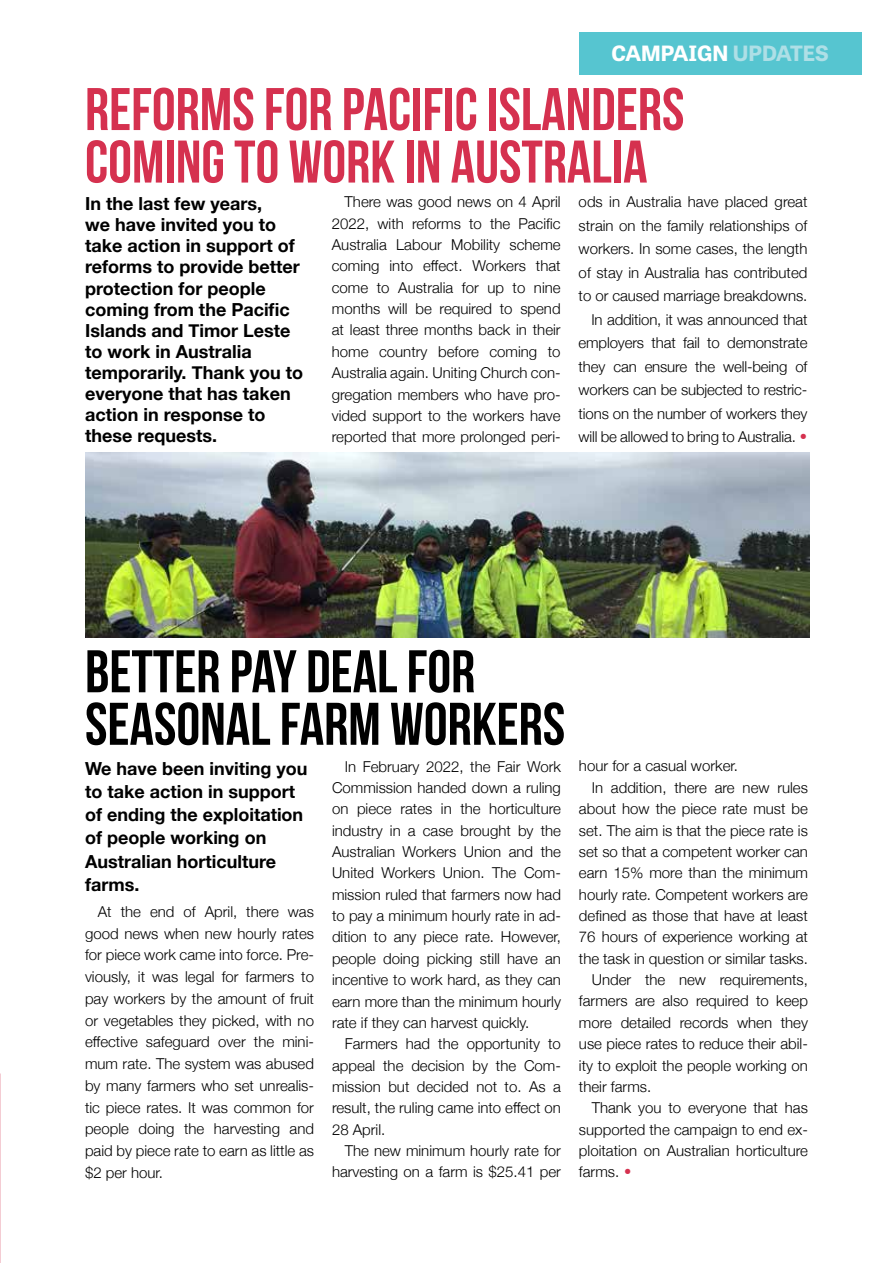
<style>
.page{position:relative;width:893px;height:1263px;background:#fff}
.page>*{position:absolute;margin:0;border:0;box-sizing:border-box;transform-origin:0 0}
.t1{font:60px/52.5px "Bebas Neue";color:#d5314f}
.t2{font:60px/52.5px "Bebas Neue";color:#000}
.t3{font:700 21px "Tablet Gothic Wide";color:#fff}
.t4{font:700 18px/21.1px "Helvetica Neue";color:#000}
.t5{font:300 15px/21.3px "Helvetica Neue";color:#000;text-align:justify}
.s1{color:#aedfe6}
.s2{font-weight:700;font-size:24px;color:#d5314f}
</style>
<div class="page">
<div style="left:579px;top:32px;width:282px;height:42px;background:#56c5d0"></div>
<img style="left:85px;top:453px;width:724px;height:185px">
<h2 class="t3" style="left:611px;top:38px;width:219px">CAMPAIGN <span class="s1">UPDATES</span></h2>
<h1 class="t1" style="left:85px;top:82px;width:601px">REFORMS FOR PACIFIC ISLANDERS<br>COMING TO WORK IN AUSTRALIA</h1>
<p class="t4" style="left:85px;top:194px;width:219px">In the last few years,<br>we have invited you to take action in support of reforms to provide better protection for people coming from the Pacific<br>Islands and Timor Leste to work in Australia temporarily. Thank you to everyone that has taken action in response to these requests.</p>
<p class="t5" style="left:332px;top:190px;width:230px;text-indent:13px">There was good news on 4 April 2022, with reforms to the Pacific Australia Labour Mobility scheme coming into effect. Workers that come to Australia for up to nine months will be required to spend at least three months back in their home country before coming to Australia again. Uniting Church con&shy;gregation members who have pro&shy;vided support to the workers have reported that more prolonged peri-</p>
<p class="t5" style="left:579px;top:189px;width:230px;line-height:23.5px;text-align:right">ods in Australia have placed great strain on the family relationships of workers. In some cases, the length of stay in Australia has contributed to or caused marriage breakdowns.<br>In addition, it was announced that employers that fail to demonstrate they can ensure the well-being of workers can be subjected to restric&shy;tions on the number of workers they will be allowed to bring to Australia. <span class="s2">•</span></p>
<h1 class="t2" style="left:85px;top:644px;width:482px">BETTER PAY DEAL FOR<br>SEASONAL FARM WORKERS</h1>
<p class="t4" style="left:85px;top:757px;width:224px;line-height:23.2px">We have been inviting you to take action in support of ending the exploitation of people working on<br>Australian horticulture farms.</p>
<p class="t5" style="left:85px;top:899px;width:230px;line-height:21.8px;text-indent:13px">At the end of April, there was good news when new hourly rates for piece work came into force. Pre&shy;viously, it was legal for farmers to pay workers by the amount of fruit or vegetables they picked, with no effective safeguard over the mini&shy;mum rate. The system was abused by many farmers who set unrealis&shy;tic piece rates. It was common for people doing the harvesting and paid by piece rate to earn as little as $2 per hour.</p>
<p class="t5" style="left:332px;top:754px;width:230px;text-indent:13px">In February 2022, the Fair Work Commission handed down a ruling on piece rates in the horticulture industry in a case brought by the Australian Workers Union and the United Workers Union. The Com&shy;mission ruled that farmers now had to pay a minimum hourly rate in ad&shy;dition to any piece rate. However, people doing picking still have an incentive to work hard, as they can earn more than the minimum hourly rate if they can harvest quickly.</p>
<p class="t5" style="left:332px;top:1032px;width:230px;text-indent:13px">Farmers had the opportunity to appeal the decision by the Com&shy;mission but decided not to. As a result, the ruling came into effect on 28 April.</p>
<p class="t5" style="left:332px;top:1139px;width:230px;text-align:right">The new minimum hourly rate for harvesting on a farm is $25.41 per</p>
<p class="t5" style="left:579px;top:754px;width:160px">hour for a casual worker.</p>
<p class="t5" style="left:592px;top:776px;width:218px">In addition, there are new rules</p>
<p class="t5" style="left:579px;top:797px;width:230px">about how the piece rate must be</p>
<p class="t5" style="left:579px;top:818px;width:230px">set. The aim is that the piece rate is</p>
<p class="t5" style="left:579px;top:840px;width:230px">set so that a competent worker can</p>
<p class="t5" style="left:579px;top:861px;width:230px">earn 15% more than the minimum</p>
<p class="t5" style="left:579px;top:882px;width:230px">hourly rate. Competent workers are</p>
<p class="t5" style="left:579px;top:904px;width:230px">defined as those that have at least</p>
<p class="t5" style="left:579px;top:925px;width:230px">76 hours of experience working at</p>
<p class="t5" style="left:579px;top:947px;width:230px">the task in question or similar tasks.</p>
<p class="t5" style="left:592px;top:968px;width:218px">Under the new requirements,</p>
<p class="t5" style="left:579px;top:989px;width:230px">farmers are also required to keep</p>
<p class="t5" style="left:579px;top:1011px;width:230px">more detailed records when they</p>
<p class="t5" style="left:579px;top:1032px;width:230px">use piece rates to reduce their abil-</p>
<p class="t5" style="left:579px;top:1053px;width:230px">ity to exploit the people working on</p>
<p class="t5" style="left:579px;top:1075px;width:74px">their farms.</p>
<p class="t5" style="left:592px;top:1096px;width:218px">Thank you to everyone that has</p>
<p class="t5" style="left:579px;top:1117px;width:230px">supported the campaign to end ex-</p>
<p class="t5" style="left:579px;top:1139px;width:230px">ploitation on Australian horticulture</p>
<p class="t5" style="left:579px;top:1160px;width:54px">farms. <span class="s2">•</span></p>
</div>
